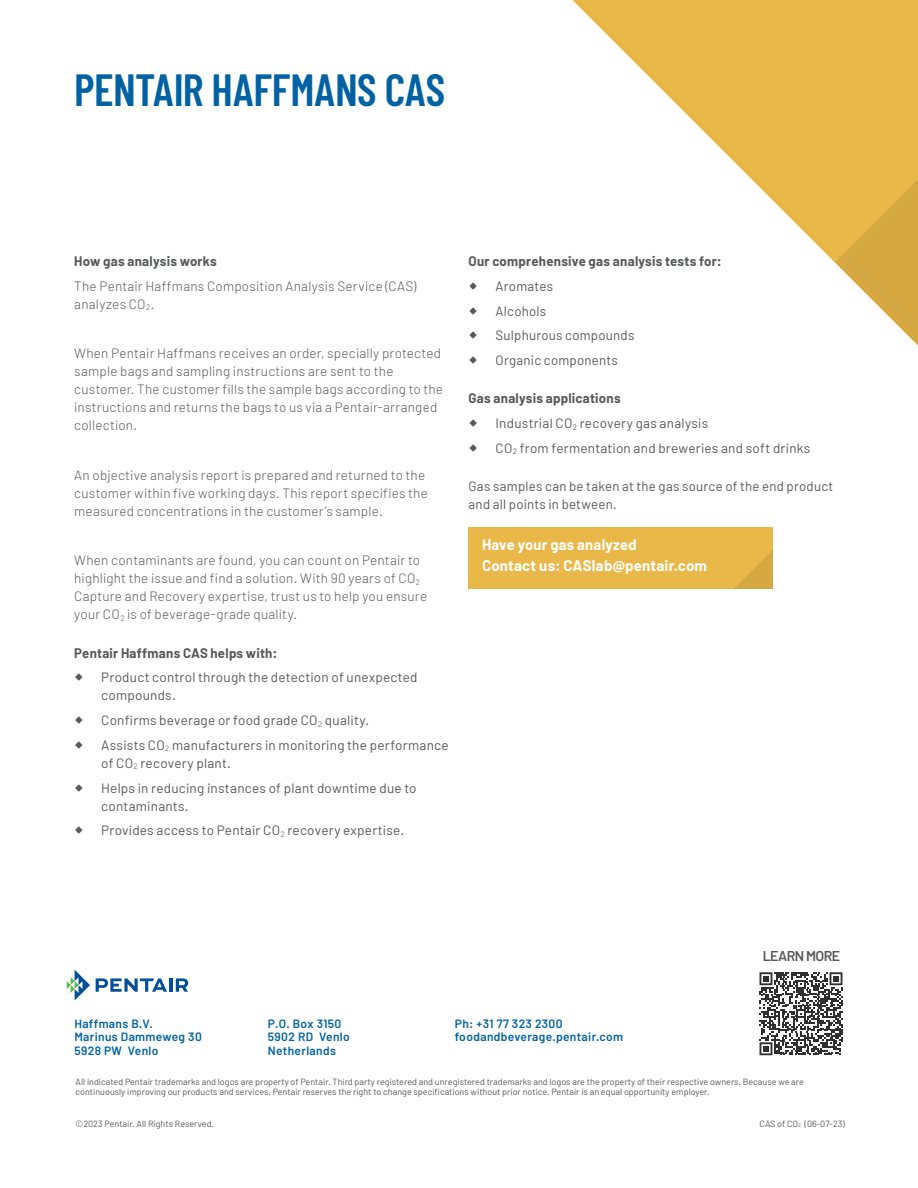
<style>
.page{position:relative;width:918px;height:1188px;background:#fff}
.page>*{position:absolute;margin:0;border:0;box-sizing:border-box;transform-origin:0 0}
.t1{font:600 45px "Barlow Condensed";letter-spacing:-.015em;color:#0062a2}
.t2{font:700 15px/21px "Barlow";letter-spacing:.015em;color:#fff}
.t3{font:600 14.25px "Barlow";letter-spacing:-.04em;color:#57585a}
.t4{font:300 13.5px/18px "Barlow";letter-spacing:.015em;color:#57585a}
.t5{font:13.5px/24.8px "Barlow";letter-spacing:.015em;color:#57585a}
.t6{font:700 13.5px "Barlow";letter-spacing:.02em;color:#57585a}
.t7{font:600 12px/13.5px "Barlow";letter-spacing:.03em;color:#0062a2}
.t8{font:9px/10.5px "Barlow";color:#57585a}
.s1{font-weight:700}
.s2{font-size:5.25px}
</style>
<div class="page">
<svg style="left:572px;top:0;width:346px;height:263px;fill:#eab848"></svg>
<div style="left:469px;top:527px;width:304px;height:62px;background:#eab848"></div>
<svg style="left:734px;top:550px;width:39px;height:39px"></svg>
<svg style="left:67px;top:970px;width:23px;height:30px"></svg>
<svg style="left:96px;top:978px;width:71px;height:14px"></svg>
<hr style="left:169px;top:978px;width:3px;height:14px;background:#014e99">
<svg style="left:176px;top:978px;width:12px;height:14px"></svg>
<svg style="left:835px;top:91px;width:83px;height:255px"></svg>
<svg style="left:760px;top:972px;width:83px;height:83px"></svg>
<h1 class="t1" style="left:74px;top:62px;width:372px">PENTAIR HAFFMANS CAS</h1>
<p class="t6" style="left:74px;top:253px;width:144px">How gas analysis works</p>
<p class="t4" style="left:74px;top:277px;width:344px">The Pentair Haffmans Composition Analysis Service (CAS) analyzes CO<sub>2</sub>.</p>
<p class="t4" style="left:74px;top:344px;width:370px">When Pentair Haffmans receives an order, specially protected sample bags and sampling instructions are sent to the customer. The customer fills the sample bags according to the instructions and returns the bags to us via a Pentair-arranged collection.</p>
<p class="t4" style="left:74px;top:466px;width:355px">An objective analysis report is prepared and returned to the customer within five working days. This report specifies the measured concentrations in the customer’s sample.</p>
<p class="t4" style="left:74px;top:551px;width:354px">When contaminants are found, you can count on Pentair to highlight the issue and find a solution. With 90 years of CO<sub>2<br></sub>Capture and Recovery expertise, trust us to help you ensure your CO<sub>2</sub> is of beverage-grade quality.</p>
<p class="t6" style="left:74px;top:644px;width:205px">Pentair Haffmans CAS helps with:</p>
<p class="t5" style="left:101px;top:668px;width:318px;line-height:18px">Product control through the detection of unexpected compounds.</p>
<p class="t5" style="left:101px;top:708px;width:349px">Confirms beverage or food grade CO<sub>2</sub> quality.<br>Assists CO<sub>2</sub> manufacturers in monitoring the performance</p>
<p class="t5" style="left:101px;top:750px;width:317px">of CO<sub>2</sub> recovery plant.<br>Helps in reducing instances of plant downtime due to</p>
<p class="t5" style="left:101px;top:793px;width:304px">contaminants.<br>Provides access to Pentair CO<sub>2</sub> recovery expertise.</p>
<p class="t6" style="left:469px;top:253px;width:255px">Our comprehensive gas analysis tests for:</p>
<p class="t5" style="left:496px;top:273px;width:140px">Aromates<br>Alcohols<br>Sulphurous compounds<br>Organic components</p>
<p class="t5" style="left:496px;top:386px;width:316px;text-indent:-27px"><span class="s1">Gas analysis applications<br></span>Industrial CO<sub>2</sub> recovery gas analysis<br>CO<sub>2</sub> from fermentation and breweries and soft drinks</p>
<p class="t5" style="left:469px;top:477px;width:366px;line-height:18px">Gas samples can be taken at the gas source of the end product and all points in between.</p>
<p class="t2" style="left:482px;top:534px;width:227px">Have your gas analyzed<br>Contact us: CASlab@pentair.com</p>
<p class="t3" style="left:763px;top:947px;width:79px">LEARN MORE</p>
<p class="t7" style="left:74px;top:1017px;width:129px">Haffmans B.V.<br>Marinus Dammeweg 30<br>5928 PW Venlo</p>
<p class="t7" style="left:455px;top:1017px;width:170px">Ph: +31 77 323 2300 foodandbeverage.pentair.com</p>
<p class="t7" style="left:268px;top:1017px;width:84px">P.O. Box 3150<br>5902 RD Venlo<br>Netherlands</p>
<p class="t8" style="left:76px;top:1076px;width:730px">All indicated Pentair trademarks and logos are property of Pentair. Third party registered and unregistered trademarks and logos are the property of their respective owners. Because we are continuously improving our products and services, Pentair reserves the right to change specifications without prior notice. Pentair is an equal opportunity employer.</p>
<p class="t8" style="left:76px;top:1118px;width:140px">©2023 Pentair. All Rights Reserved.</p>
<p class="t8" style="left:760px;top:1118px;width:87px">CAS of CO<span class="s2">2</span> (06-07-23)</p>
</div>
